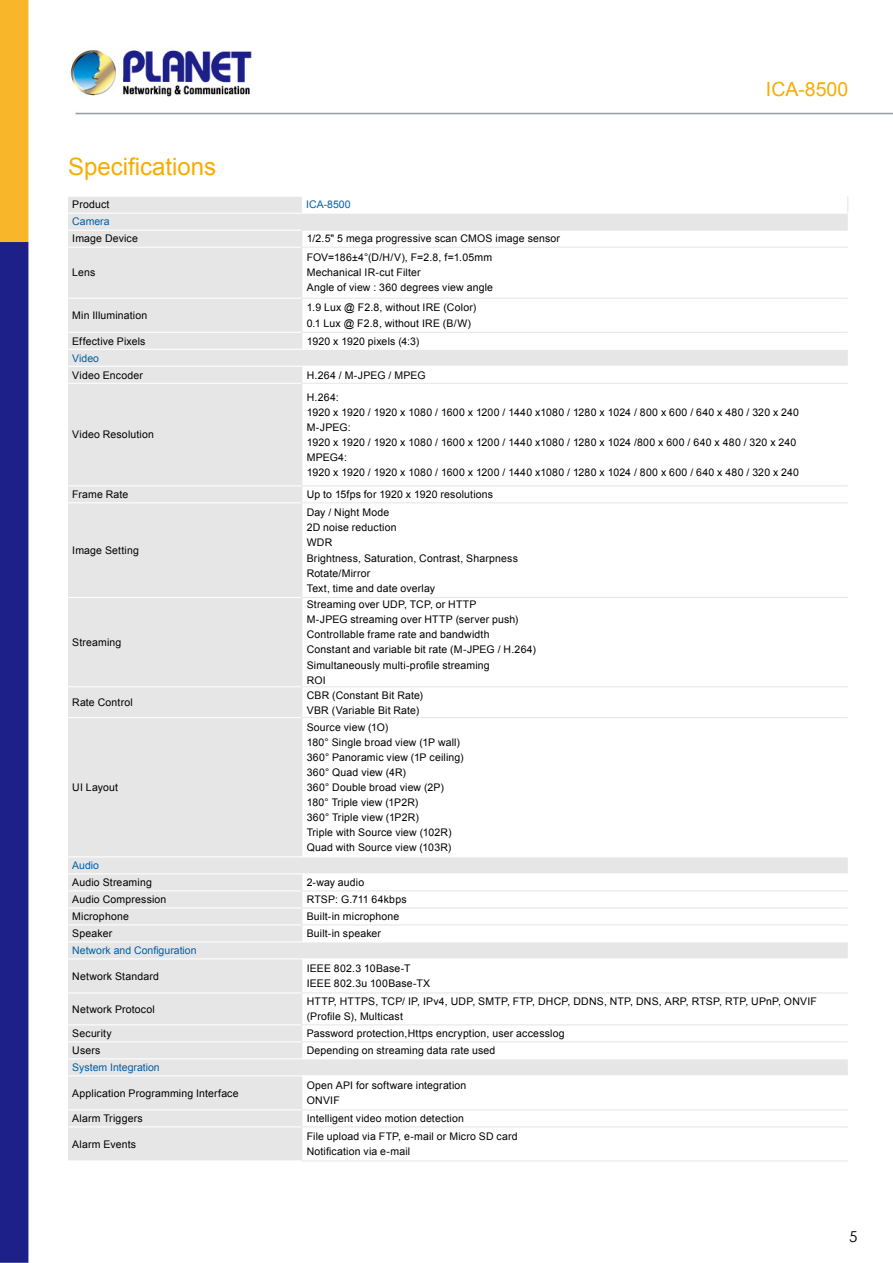
<style>
.page{position:relative;width:893px;height:1263px;background:#fff}
.page>*{position:absolute;margin:0;border:0;box-sizing:border-box;transform-origin:0 0}
.t1{font:24px "Arial";color:#f7ac00}
.t2{font:19.5px "Arial";color:#f7ac00}
.t3{font:15px "Century Gothic";color:#000}
.t4{font:10.5px/15px "Arial";letter-spacing:.015em;color:#000}
.t5{font:10.5px "Arial";color:#005ea6}
</style>
<div class="page">
<img style="left:0;top:0;width:893px;height:1263px">
<div style="left:68px;top:197px;width:234px;height:963px;background:#e6e6e6"></div>
<div style="left:302px;top:196px;width:546px;height:17px;background:#fff"></div>
<div style="left:68px;top:214px;width:780px;height:912px;background:#e6e6e6"></div>
<svg style="left:302px;top:231px;width:546px;height:929px"></svg>
<hr style="left:68px;top:196px;width:234px;height:1px;background:#fff">
<hr style="left:68px;top:230px;width:233px;height:1px;background:#fff">
<hr style="left:68px;top:247px;width:233px;height:1px;background:#fff">
<svg style="left:301px;top:231px;width:1px;height:16px"></svg>
<hr style="left:301px;top:248px;width:1px;height:50px;background:#e6e6e6">
<hr style="left:301px;top:299px;width:1px;height:33px;background:#e6e6e6">
<svg style="left:301px;top:333px;width:1px;height:16px"></svg>
<svg style="left:301px;top:367px;width:1px;height:16px"></svg>
<hr style="left:301px;top:230px;width:547px;height:1px;background:#e6e6e6">
<hr style="left:301px;top:247px;width:547px;height:1px;background:#e6e6e6">
<hr style="left:68px;top:213px;width:234px;height:1px;background:#fff">
<hr style="left:302px;top:213px;width:546px;height:1px;background:#fff">
<hr style="left:68px;top:298px;width:233px;height:1px;background:#fff">
<hr style="left:68px;top:332px;width:233px;height:1px;background:#fff">
<hr style="left:68px;top:383px;width:233px;height:1px;background:#fff">
<hr style="left:68px;top:717px;width:233px;height:1px;background:#fff">
<hr style="left:68px;top:924px;width:233px;height:1px;background:#fff">
<hr style="left:68px;top:992px;width:233px;height:1px;background:#fff">
<hr style="left:68px;top:1024px;width:233px;height:1px;background:#fff">
<hr style="left:68px;top:1041px;width:233px;height:1px;background:#fff">
<hr style="left:301px;top:298px;width:547px;height:1px;background:#e6e6e6">
<hr style="left:301px;top:332px;width:547px;height:1px;background:#e6e6e6">
<hr style="left:68px;top:597px;width:233px;height:1px;background:#fff">
<svg style="left:847px;top:196px;width:1px;height:17px"></svg>
<hr style="left:68px;top:485px;width:233px;height:1px;background:#fff">
<hr style="left:68px;top:502px;width:233px;height:1px;background:#fff">
<hr style="left:68px;top:686px;width:233px;height:1px;background:#fff">
<hr style="left:68px;top:890px;width:233px;height:1px;background:#fff">
<hr style="left:68px;top:907px;width:233px;height:1px;background:#fff">
<hr style="left:68px;top:1109px;width:233px;height:1px;background:#fff">
<hr style="left:68px;top:1126px;width:233px;height:1px;background:#fff">
<hr style="left:68px;top:349px;width:234px;height:1px;background:#fff">
<hr style="left:302px;top:349px;width:546px;height:1px;background:#fff">
<hr style="left:68px;top:366px;width:234px;height:1px;background:#fff">
<hr style="left:302px;top:366px;width:546px;height:1px;background:#fff">
<hr style="left:301px;top:384px;width:1px;height:101px;background:#e6e6e6">
<svg style="left:301px;top:486px;width:1px;height:16px"></svg>
<hr style="left:301px;top:503px;width:1px;height:94px;background:#e6e6e6">
<hr style="left:301px;top:598px;width:1px;height:88px;background:#e6e6e6">
<hr style="left:301px;top:687px;width:1px;height:30px;background:#e6e6e6">
<hr style="left:301px;top:718px;width:1px;height:138px;background:#e6e6e6">
<svg style="left:301px;top:874px;width:1px;height:67px"></svg>
<hr style="left:301px;top:959px;width:1px;height:33px;background:#e6e6e6">
<hr style="left:301px;top:993px;width:1px;height:31px;background:#e6e6e6">
<svg style="left:301px;top:1025px;width:1px;height:33px"></svg>
<hr style="left:301px;top:1076px;width:1px;height:33px;background:#e6e6e6">
<svg style="left:301px;top:1110px;width:1px;height:16px"></svg>
<hr style="left:301px;top:1127px;width:1px;height:33px;background:#e6e6e6">
<hr style="left:301px;top:383px;width:547px;height:1px;background:#e6e6e6">
<hr style="left:301px;top:485px;width:547px;height:1px;background:#e6e6e6">
<hr style="left:301px;top:502px;width:547px;height:1px;background:#e6e6e6">
<hr style="left:301px;top:597px;width:547px;height:1px;background:#e6e6e6">
<hr style="left:301px;top:686px;width:547px;height:1px;background:#e6e6e6">
<hr style="left:301px;top:717px;width:547px;height:1px;background:#e6e6e6">
<hr style="left:301px;top:890px;width:547px;height:1px;background:#e6e6e6">
<hr style="left:301px;top:907px;width:547px;height:1px;background:#e6e6e6">
<hr style="left:301px;top:924px;width:547px;height:1px;background:#e6e6e6">
<hr style="left:301px;top:992px;width:547px;height:1px;background:#e6e6e6">
<hr style="left:301px;top:1024px;width:547px;height:1px;background:#e6e6e6">
<hr style="left:301px;top:1041px;width:547px;height:1px;background:#e6e6e6">
<hr style="left:301px;top:1109px;width:547px;height:1px;background:#e6e6e6">
<hr style="left:301px;top:1126px;width:547px;height:1px;background:#e6e6e6">
<hr style="left:68px;top:856px;width:234px;height:1px;background:#fff">
<hr style="left:302px;top:856px;width:546px;height:1px;background:#fff">
<hr style="left:68px;top:873px;width:234px;height:1px;background:#fff">
<hr style="left:302px;top:873px;width:546px;height:1px;background:#fff">
<hr style="left:68px;top:941px;width:234px;height:1px;background:#fff">
<hr style="left:68px;top:1058px;width:234px;height:1px;background:#fff">
<hr style="left:302px;top:941px;width:546px;height:1px;background:#fff">
<hr style="left:302px;top:1058px;width:546px;height:1px;background:#fff">
<hr style="left:68px;top:958px;width:234px;height:1px;background:#fff">
<hr style="left:68px;top:1075px;width:234px;height:1px;background:#fff">
<hr style="left:302px;top:958px;width:546px;height:1px;background:#fff">
<hr style="left:302px;top:1075px;width:546px;height:1px;background:#fff">
<hr style="left:68px;top:1160px;width:233px;height:1px;background:#fff">
<hr style="left:301px;top:1160px;width:547px;height:1px;background:#e6e6e6">
<h1 class="t1" style="left:68px;top:151px;width:150px">Specifications</h1>
<p class="t4" style="left:72px;top:197px;width:39px">Product</p>
<p class="t5" style="left:306px;top:198px;width:46px">ICA-8500</p>
<p class="t5" style="left:72px;top:215px;width:39px">Camera</p>
<p class="t4" style="left:72px;top:231px;width:67px">Image Device</p>
<p class="t4" style="left:307px;top:231px;width:255px">1/2.5" 5 mega progressive scan CMOS image sensor</p>
<p class="t4" style="left:72px;top:265px;width:25px">Lens</p>
<p class="t4" style="left:307px;top:250px;width:188px">FOV=186±4°(D/H/V), F=2.8, f=1.05mm<br>Mechanical IR-cut Filter<br>Angle of view : 360 degrees view angle</p>
<p class="t4" style="left:72px;top:308px;width:77px">Min Illumination</p>
<p class="t4" style="left:307px;top:300px;width:171px">1.9 Lux @ F2.8, without IRE (Color)<br>0.1 Lux @ F2.8, without IRE (B/W)</p>
<p class="t4" style="left:72px;top:333px;width:75px">Effective Pixels</p>
<p class="t4" style="left:307px;top:333px;width:114px">1920 x 1920 pixels (4:3)</p>
<p class="t5" style="left:72px;top:351px;width:28px">Video</p>
<p class="t4" style="left:72px;top:367px;width:72px">Video Encoder</p>
<p class="t4" style="left:307px;top:367px;width:120px">H.264 / M-JPEG / MPEG</p>
<h2 class="t2" style="left:766px;top:77px;width:84px">ICA-8500</h2>
<p class="t4" style="left:72px;top:427px;width:83px">Video Resolution</p>
<p class="t4" style="left:307px;top:390px;width:494px">H.264:<br>1920 x 1920 / 1920 x 1080 / 1600 x 1200 / 1440 x1080 / 1280 x 1024 / 800 x 600 / 640 x 480 / 320 x 240<br>M-JPEG:<br>1920 x 1920 / 1920 x 1080 / 1600 x 1200 / 1440 x1080 / 1280 x 1024 /800 x 600 / 640 x 480 / 320 x 240<br>MPEG4:<br>1920 x 1920 / 1920 x 1080 / 1600 x 1200 / 1440 x1080 / 1280 x 1024 / 800 x 600 / 640 x 480 / 320 x 240</p>
<p class="t4" style="left:72px;top:487px;width:58px">Frame Rate</p>
<p class="t4" style="left:307px;top:487px;width:188px">Up to 15fps for 1920 x 1920 resolutions</p>
<p class="t4" style="left:72px;top:543px;width:68px">Image Setting</p>
<p class="t4" style="left:72px;top:635px;width:51px">Streaming</p>
<p class="t4" style="left:307px;top:505px;width:213px">Day / Night Mode<br>2D noise reduction<br>WDR<br>Brightness, Saturation, Contrast, Sharpness<br>Rotate/Mirror<br>Text, time and date overlay</p>
<p class="t4" style="left:307px;top:597px;width:231px">Streaming over UDP, TCP, or HTTP<br>M-JPEG streaming over HTTP (server push)<br>Controllable frame rate and bandwidth<br>Constant and variable bit rate (M-JPEG / H.264)<br>Simultaneously multi-profile streaming<br>ROI</p>
<p class="t4" style="left:72px;top:695px;width:62px">Rate Control</p>
<p class="t4" style="left:307px;top:687px;width:118px">CBR (Constant Bit Rate)<br>VBR (Variable Bit Rate)</p>
<p class="t4" style="left:72px;top:780px;width:47px">UI Layout</p>
<p class="t4" style="left:307px;top:720px;width:158px">Source view (1O)<br>180° Single broad view (1P wall)<br>360° Panoramic view (1P ceiling)<br>360° Quad view (4R)<br>360° Double broad view (2P)<br>180° Triple view (1P2R)<br>360° Triple view (1P2R)<br>Triple with Source view (102R)<br>Quad with Source view (103R)</p>
<p class="t5" style="left:72px;top:859px;width:28px">Audio</p>
<p class="t4" style="left:72px;top:875px;width:81px">Audio Streaming</p>
<p class="t4" style="left:307px;top:875px;width:59px">2-way audio</p>
<p class="t4" style="left:72px;top:892px;width:96px">Audio Compression</p>
<p class="t4" style="left:307px;top:892px;width:101px">RTSP: G.711 64kbps</p>
<p class="t4" style="left:72px;top:909px;width:58px">Microphone</p>
<p class="t4" style="left:307px;top:909px;width:94px">Built-in microphone</p>
<p class="t4" style="left:72px;top:926px;width:41px">Speaker</p>
<p class="t4" style="left:307px;top:926px;width:76px">Built-in speaker</p>
<p class="t5" style="left:72px;top:944px;width:126px">Network and Configuration</p>
<p class="t4" style="left:72px;top:969px;width:88px">Network Standard</p>
<p class="t4" style="left:307px;top:961px;width:125px">IEEE 802.3 10Base-T<br>IEEE 802.3u 100Base-TX</p>
<p class="t4" style="left:72px;top:1002px;width:84px">Network Protocol</p>
<p class="t4" style="left:307px;top:994px;width:512px">HTTP, HTTPS, TCP/ IP, IPv4, UDP, SMTP, FTP, DHCP, DDNS, NTP, DNS, ARP, RTSP, RTP, UPnP, ONVIF (Profile S), Multicast</p>
<p class="t4" style="left:72px;top:1026px;width:41px">Security</p>
<p class="t4" style="left:307px;top:1026px;width:259px">Password protection,Https encryption, user accesslog</p>
<p class="t4" style="left:72px;top:1043px;width:30px">Users</p>
<p class="t4" style="left:307px;top:1043px;width:190px">Depending on streaming data rate used</p>
<p class="t5" style="left:72px;top:1061px;width:89px">System Integration</p>
<p class="t4" style="left:72px;top:1086px;width:168px">Application Programming Interface</p>
<p class="t4" style="left:307px;top:1078px;width:161px">Open API for software integration<br>ONVIF</p>
<p class="t4" style="left:72px;top:1111px;width:72px">Alarm Triggers</p>
<p class="t4" style="left:307px;top:1111px;width:159px">Intelligent video motion detection</p>
<p class="t4" style="left:72px;top:1137px;width:65px">Alarm Events</p>
<p class="t4" style="left:307px;top:1129px;width:212px">File upload via FTP, e-mail or Micro SD card<br>Notification via e-mail</p>
<h3 class="t3" style="left:849px;top:1227px;width:10px">5</h3>
</div>
